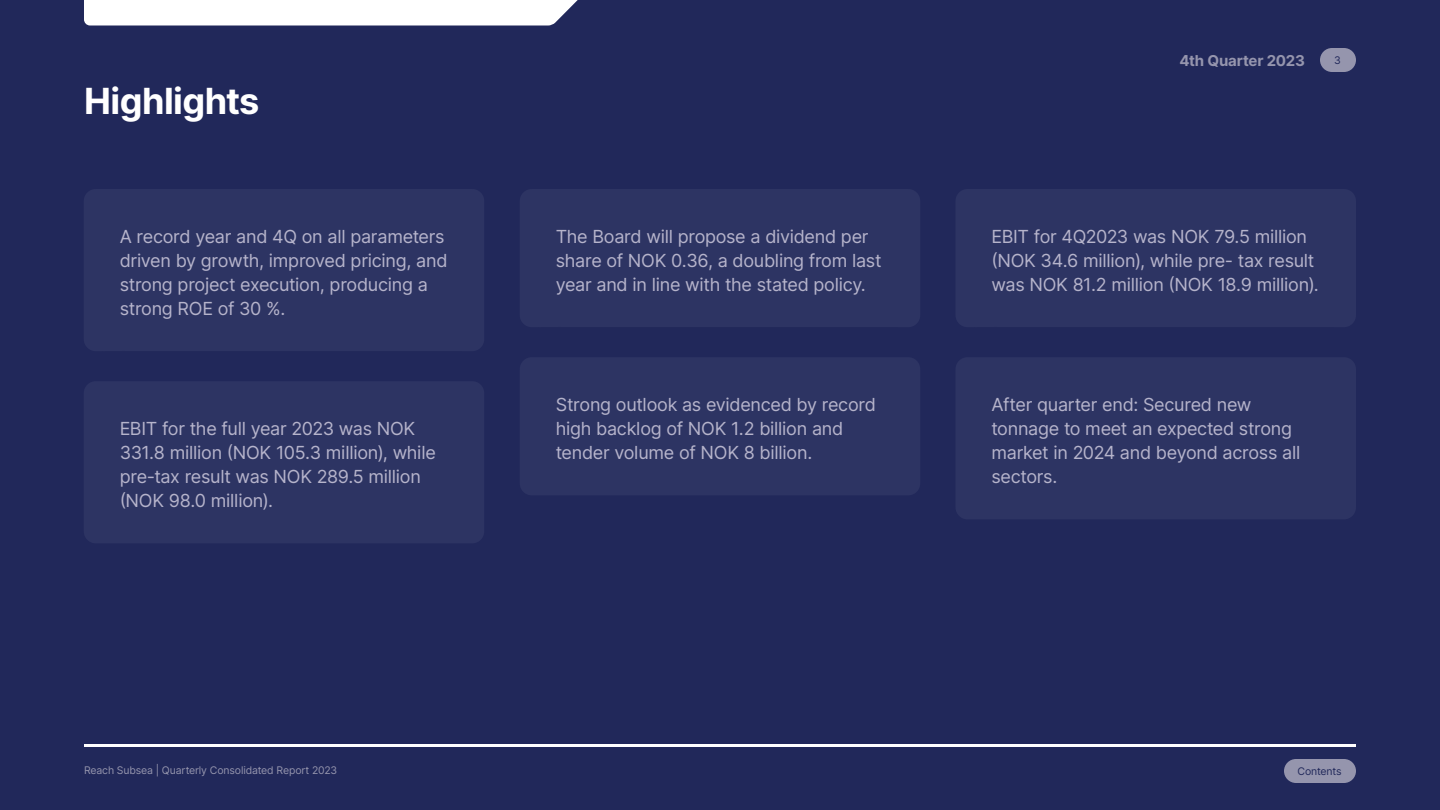
<style>
.page{position:relative;width:1440px;height:810px;background:#21285a}
.page>*{position:absolute;margin:0;border:0;box-sizing:border-box;transform-origin:0 0}
.t1{font:700 36px "Inter";letter-spacing:-.015em;color:#fff}
.t2{font:18px/24px "Inter";letter-spacing:-.015em;color:#b6b4cb}
.t3{font:700 15px "Inter";letter-spacing:-.01em;color:#9595ad}
.t4{font:10.5px "Inter";letter-spacing:-.01em;color:#9595ad}
.t5{font:10.5px "Inter";letter-spacing:-.02em;color:#21285a}
</style>
<div class="page">
<div style="left:1320px;top:48px;width:36px;height:24px;background:#9595ad;border-radius:12px"></div>
<div style="left:84px;top:0;width:494px;height:26px;background:#fff"></div>
<hr style="left:84px;top:744px;width:1272px;height:3px;background:#fff">
<div style="left:1284px;top:759px;width:72px;height:24px;background:#9595ad;border-radius:12px"></div>
<div style="left:84px;top:189px;width:400px;height:162px;background:#2d3463;border-radius:12px"></div>
<div style="left:479px;top:149px;width:481px;height:218px;background:#21285a"></div>
<div style="left:520px;top:189px;width:400px;height:138px;background:#2d3463;border-radius:12px"></div>
<div style="left:915px;top:149px;width:481px;height:218px;background:#21285a"></div>
<div style="left:956px;top:189px;width:400px;height:138px;background:#2d3463;border-radius:12px"></div>
<div style="left:43px;top:341px;width:481px;height:243px;background:#21285a"></div>
<div style="left:84px;top:381px;width:400px;height:162px;background:#2d3463;border-radius:12px"></div>
<div style="left:479px;top:317px;width:481px;height:219px;background:#21285a"></div>
<div style="left:520px;top:357px;width:400px;height:138px;background:#2d3463;border-radius:12px"></div>
<div style="left:915px;top:317px;width:481px;height:243px;background:#21285a"></div>
<div style="left:956px;top:357px;width:400px;height:162px;background:#2d3463;border-radius:12px"></div>
<h1 class="t1" style="left:84px;top:75px;width:177px">Highlights</h1>
<p class="t3" style="left:1179px;top:49px;width:127px">4th Quarter 2023</p>
<p class="t5" style="left:1334px;top:52px;width:8px">3</p>
<p class="t2" style="left:120px;top:224px;width:329px">A record year and 4Q on all parameters driven by growth, improved pricing, and strong project execution, producing a strong ROE of 30 %.</p>
<p class="t2" style="left:556px;top:224px;width:327px">The Board will propose a dividend per share of NOK 0.36, a doubling from last year and in line with the stated policy.</p>
<p class="t2" style="left:992px;top:224px;width:329px">EBIT for 4Q2023 was NOK 79.5 million (NOK 34.6 million), while pre- tax result was NOK 81.2 million (NOK 18.9 million).</p>
<p class="t2" style="left:120px;top:416px;width:318px">EBIT for the full year 2023 was NOK<br>331.8 million (NOK 105.3 million), while pre-tax result was NOK 289.5 million (NOK 98.0 million).</p>
<p class="t2" style="left:556px;top:392px;width:322px">Strong outlook as evidenced by record high backlog of NOK 1.2 billion and tender volume of NOK 8 billion.</p>
<p class="t2" style="left:992px;top:392px;width:310px">After quarter end: Secured new tonnage to meet an expected strong market in 2024 and beyond across all sectors.</p>
<p class="t4" style="left:84px;top:763px;width:255px">Reach Subsea | Quarterly Consolidated Report 2023</p>
<p class="t5" style="left:1298px;top:763px;width:46px">Contents</p>
</div>
